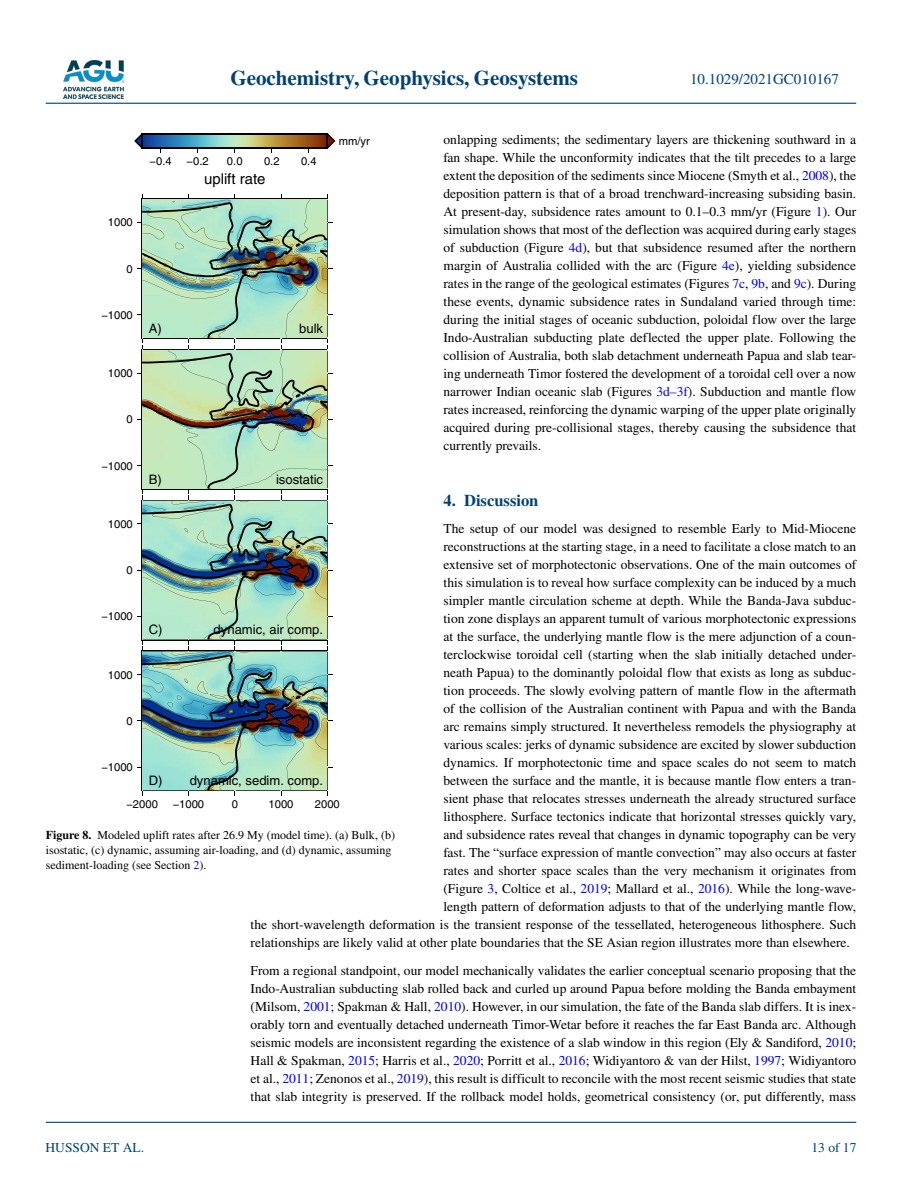
<style>
.page{position:relative;width:902px;height:1183px;background:#fff}
.page>*{position:absolute;margin:0;border:0;box-sizing:border-box;transform-origin:0 0}
.t1{font:700 21px "STIX";color:#004174}
.t2{font:700 16.5px "STIX";color:#004174}
.t3{font:15px "STIX";color:#004174}
.t4{font:15px "Helvetica";color:#000}
.t5{font:13.5px/18px "STIX";color:#000;text-align:justify}
.t6{font:13.5px "STIX";color:#004174}
.t7{font:13.05px "Helvetica";color:#000}
.t8{font:12px/15px "STIX";color:#000}
.t9{font:11.25px "Helvetica";color:#000}
.s1{color:#00f}
.s2{font-weight:700}
</style>
<div class="page">
<img style="left:63px;top:60px;width:60px;height:39px">
<hr style="left:46px;top:103px;width:810px;height:1px;background:#004174">
<hr style="left:46px;top:1121px;width:810px;height:1px;background:#004174">
<img style="left:137px;top:194px;width:195px;height:601px">
<img style="left:143px;top:135px;width:183px;height:12px">
<hr style="left:141px;top:134px;width:187px;height:1px;background:#000">
<svg style="left:134px;top:134px;width:9px;height:14px"></svg>
<svg style="left:326px;top:134px;width:9px;height:14px"></svg>
<hr style="left:141px;top:147px;width:187px;height:1px;background:#000">
<h1 class="t1" style="left:230px;top:66px;width:349px">Geochemistry, Geophysics, Geosystems</h1>
<p class="t3" style="left:690px;top:69px;width:150px">10.1029/2021GC010167</p>
<p class="t9" style="left:108px;top:216px;width:26px">1000</p>
<p class="t9" style="left:127px;top:262px;width:8px">0</p>
<p class="t9" style="left:101px;top:308px;width:33px">−1000</p>
<p class="t9" style="left:108px;top:366px;width:26px">1000</p>
<p class="t9" style="left:127px;top:413px;width:8px">0</p>
<p class="t9" style="left:101px;top:459px;width:33px">−1000</p>
<p class="t9" style="left:150px;top:154px;width:24px">−0.4</p>
<p class="t9" style="left:187px;top:154px;width:24px">−0.2</p>
<p class="t9" style="left:227px;top:154px;width:17px">0.0</p>
<p class="t9" style="left:264px;top:154px;width:17px">0.2</p>
<p class="t9" style="left:301px;top:154px;width:17px">0.4</p>
<p class="t4" style="left:204px;top:169px;width:63px">uplift rate</p>
<p class="t9" style="left:338px;top:134px;width:33px">mm/yr</p>
<p class="t7" style="left:149px;top:320px;width:15px">A)</p>
<p class="t7" style="left:299px;top:320px;width:25px">bulk</p>
<p class="t7" style="left:149px;top:471px;width:15px">B)</p>
<p class="t7" style="left:276px;top:471px;width:49px">isostatic</p>
<p class="t5" style="left:443px;top:131px;width:414px">onlapping sediments; the sedimentary layers are thickening southward in a fan shape. While the unconformity indicates that the tilt precedes to a large extent the deposition of the sediments since Miocene (Smyth et al., <span class="s1">2008</span>), the deposition pattern is that of a broad trenchward-increasing subsiding basin.<br>At present-day, subsidence rates amount to 0.1–0.3 mm/yr (Figure <span class="s1">1</span>). Our simulation shows that most of the deflection was acquired during early stages of subduction (Figure <span class="s1">4d</span>), but that subsidence resumed after the northern margin of Australia collided with the arc (Figure <span class="s1">4e</span>), yielding subsidence rates in the range of the geological estimates (Figures <span class="s1">7c</span>, <span class="s1">9b</span>, and <span class="s1">9c</span>). During these events, dynamic subsidence rates in Sundaland varied through time: during the initial stages of oceanic subduction, poloidal flow over the large Indo-Australian subducting plate deflected the upper plate. Following the collision of Australia, both slab detachment underneath Papua and slab tear&shy;ing underneath Timor fostered the development of a toroidal cell over a now narrower Indian oceanic slab (Figures <span class="s1">3d–3f</span>). Subduction and mantle flow rates increased, reinforcing the dynamic warping of the upper plate originally acquired during pre-collisional stages, thereby causing the subsidence that currently prevails.</p>
<p class="t2" style="left:443px;top:490px;width:96px">4. Discussion</p>
<p class="t5" style="left:443px;top:520px;width:414px">The setup of our model was designed to resemble Early to Mid-Miocene</p>
<p class="t5" style="left:443px;top:538px;width:414px">reconstructions at the starting stage, in a need to facilitate a close match to an</p>
<p class="t5" style="left:443px;top:556px;width:414px">extensive set of morphotectonic observations. One of the main outcomes of</p>
<p class="t5" style="left:443px;top:574px;width:414px">this simulation is to reveal how surface complexity can be induced by a much</p>
<p class="t5" style="left:443px;top:592px;width:414px">simpler mantle circulation scheme at depth. While the Banda-Java subduc-</p>
<p class="t5" style="left:443px;top:610px;width:414px">tion zone displays an apparent tumult of various morphotectonic expressions</p>
<p class="t5" style="left:443px;top:627px;width:414px">at the surface, the underlying mantle flow is the mere adjunction of a coun-</p>
<p class="t5" style="left:443px;top:645px;width:414px">terclockwise toroidal cell (starting when the slab initially detached under-</p>
<p class="t5" style="left:443px;top:663px;width:414px">neath Papua) to the dominantly poloidal flow that exists as long as subduc-</p>
<p class="t5" style="left:443px;top:681px;width:414px">tion proceeds. The slowly evolving pattern of mantle flow in the aftermath</p>
<p class="t5" style="left:443px;top:699px;width:414px">of the collision of the Australian continent with Papua and with the Banda</p>
<p class="t5" style="left:443px;top:717px;width:414px">arc remains simply structured. It nevertheless remodels the physiography at</p>
<p class="t5" style="left:443px;top:735px;width:414px">various scales: jerks of dynamic subsidence are excited by slower subduction</p>
<p class="t5" style="left:443px;top:753px;width:414px">dynamics. If morphotectonic time and space scales do not seem to match</p>
<p class="t5" style="left:443px;top:771px;width:414px">between the surface and the mantle, it is because mantle flow enters a tran-</p>
<p class="t5" style="left:443px;top:789px;width:414px">sient phase that relocates stresses underneath the already structured surface</p>
<p class="t5" style="left:443px;top:807px;width:414px">lithosphere. Surface tectonics indicate that horizontal stresses quickly vary,</p>
<p class="t5" style="left:443px;top:825px;width:414px">and subsidence rates reveal that changes in dynamic topography can be very</p>
<p class="t5" style="left:443px;top:843px;width:414px">fast. The “surface expression of mantle convection” may also occurs at faster</p>
<p class="t5" style="left:443px;top:861px;width:414px">rates and shorter space scales than the very mechanism it originates from</p>
<p class="t5" style="left:443px;top:879px;width:414px">(Figure <span class="s1">3</span>, Coltice et al., <span class="s1">2019</span>; Mallard et al., <span class="s1">2016</span>). While the long-wave-</p>
<p class="t5" style="left:443px;top:897px;width:414px">length pattern of deformation adjusts to that of the underlying mantle flow,</p>
<p class="t5" style="left:250px;top:915px;width:607px">the short-wavelength deformation is the transient response of the tessellated, heterogeneous lithosphere. Such</p>
<p class="t5" style="left:250px;top:933px;width:600px">relationships are likely valid at other plate boundaries that the SE Asian region illustrates more than elsewhere.</p>
<p class="t5" style="left:250px;top:962px;width:607px">From a regional standpoint, our model mechanically validates the earlier conceptual scenario proposing that the Indo-Australian subducting slab rolled back and curled up around Papua before molding the Banda embayment (Milsom, <span class="s1">2001</span>; Spakman &amp; Hall, <span class="s1">2010</span>). However, in our simulation, the fate of the Banda slab differs. It is inex&shy;orably torn and eventually detached underneath Timor-Wetar before it reaches the far East Banda arc. Although seismic models are inconsistent regarding the existence of a slab window in this region (Ely &amp; Sandiford, <span class="s1">2010</span>; Hall &amp; Spakman, <span class="s1">2015</span>; Harris et al., <span class="s1">2020</span>; Porritt et al., <span class="s1">2016</span>; Widiyantoro &amp; van der Hilst, <span class="s1">1997</span>; Widiyantoro et al., <span class="s1">2011</span>; Zenonos et al., <span class="s1">2019</span>), this result is difficult to reconcile with the most recent seismic studies that state that slab integrity is preserved. If the rollback model holds, geometrical consistency (or, put differently, mass</p>
<p class="t9" style="left:108px;top:517px;width:26px">1000</p>
<p class="t9" style="left:127px;top:563px;width:8px">0</p>
<p class="t9" style="left:101px;top:609px;width:33px">−1000</p>
<p class="t7" style="left:149px;top:622px;width:15px">C)</p>
<p class="t7" style="left:214px;top:622px;width:111px">dynamic, air comp.</p>
<p class="t9" style="left:108px;top:668px;width:26px">1000</p>
<p class="t9" style="left:127px;top:714px;width:8px">0</p>
<p class="t9" style="left:101px;top:760px;width:33px">−1000</p>
<p class="t7" style="left:149px;top:772px;width:15px">D)</p>
<p class="t7" style="left:190px;top:772px;width:135px">dynamic, sedim. comp.</p>
<p class="t9" style="left:126px;top:796px;width:33px">−2000</p>
<p class="t9" style="left:173px;top:796px;width:33px">−1000</p>
<p class="t9" style="left:232px;top:796px;width:8px">0</p>
<p class="t9" style="left:268px;top:796px;width:26px">1000</p>
<p class="t9" style="left:315px;top:796px;width:26px">2000</p>
<p class="t8" style="left:46px;top:827px;width:351px"><span class="s2">Figure 8.</span> Modeled uplift rates after 26.9 My (model time). (a) Bulk, (b) isostatic, (c) dynamic, assuming air-loading, and (d) dynamic, assuming sediment-loading (see Section <span class="s1">2</span>).</p>
<p class="t6" style="left:45px;top:1138px;width:100px">HUSSON ET AL.</p>
<p class="t6" style="left:811px;top:1138px;width:46px">13 of 17</p>
</div>
